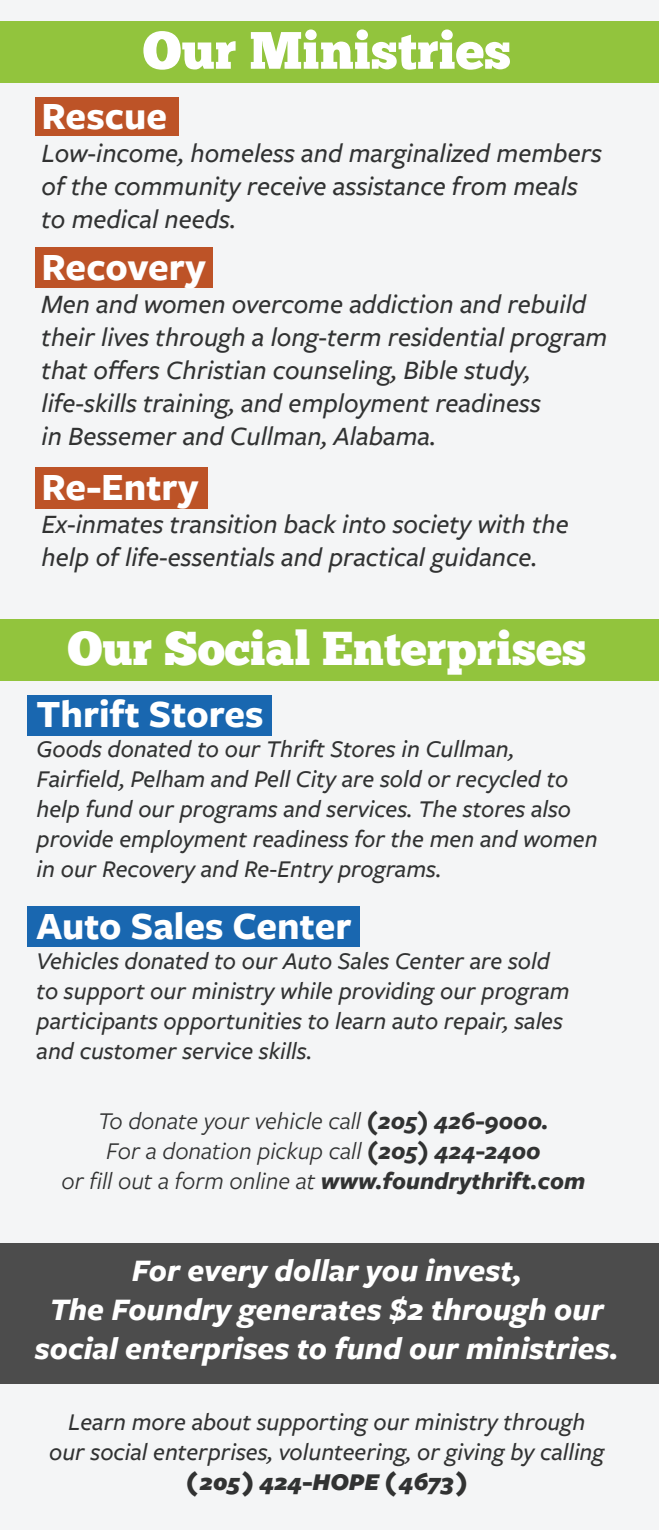
<style>
.page{position:relative;width:659px;height:1530px;background:#f4f5f6}
.page>*{position:absolute;margin:0;border:0;box-sizing:border-box;transform-origin:0 0}
.t1{font:52.5px "Chunk Five";color:#fff}
.t2{font:47.5px "Chunk Five";color:#fff}
.t3{font:700 40px "Freight Sans Pro";color:#fff}
.t4{font:italic 700 32.5px/39px "Freight Sans Pro";color:#fff;text-align:center}
.t5{font:italic 500 27.5px/33px "Freight Sans Pro";color:#313232}
.t6{font:italic 500 25px/30px "Freight Sans Pro";color:#313232}
.t7{font:italic 25px/30px "Freight Sans Pro";color:#313232;text-align:center}
.t8{font:italic 900 25px "Freight Sans Pro";color:#313232}
.s1{font-weight:700}
</style>
<div class="page">
<div style="left:0;top:21px;width:659px;height:61px;background:#92c43d"></div>
<div style="left:35px;top:97px;width:144px;height:39px;background:#bd5327"></div>
<div style="left:35px;top:247px;width:178px;height:41px;background:#bd5327"></div>
<div style="left:35px;top:467px;width:173px;height:42px;background:#bd5327"></div>
<div style="left:27px;top:695px;width:244px;height:41px;background:#1967b0"></div>
<div style="left:27px;top:906px;width:333px;height:41px;background:#1967b0"></div>
<div style="left:0;top:1243px;width:659px;height:140px;background:#4c4c4c"></div>
<div style="left:0;top:619px;width:659px;height:61px;background:#92c43d"></div>
<h1 class="t1" style="left:143px;top:19px;width:370px">Our Ministries</h1>
<h3 class="t3" style="left:42px;top:88px;width:127px">Rescue</h3>
<p class="t5" style="left:42px;top:135px;width:562px">Low-income, homeless and marginalized members of the community receive assistance from meals to medical needs.</p>
<h3 class="t3" style="left:42px;top:240px;width:166px">Recovery</h3>
<p class="t5" style="left:42px;top:287px;width:567px">Men and women overcome addiction and rebuild their lives through a long-term residential program that offers Christian counseling, Bible study, life-skills training, and employment readiness<br>in Bessemer and Cullman, Alabama.</p>
<h3 class="t3" style="left:42px;top:460px;width:158px">Re-Entry</h3>
<p class="t5" style="left:42px;top:507px;width:528px">Ex-inmates transition back into society with the help of life-essentials and practical guidance.</p>
<h2 class="t2" style="left:67px;top:621px;width:520px">Our Social Enterprises</h2>
<h3 class="t3" style="left:37px;top:687px;width:228px">Thrift Stores</h3>
<p class="t6" style="left:37px;top:733px;width:562px">Goods donated to our Thrift Stores in Cullman, Fairfield, Pelham and Pell City are sold or recycled to help fund our programs and services. The stores also provide employment readiness for the men and women in our Recovery and Re-Entry programs.</p>
<h3 class="t3" style="left:37px;top:899px;width:316px">Auto Sales Center</h3>
<p class="t6" style="left:37px;top:945px;width:534px">Vehicles donated to our Auto Sales Center are sold to support our ministry while providing our program participants opportunities to learn auto repair, sales and customer service skills.</p>
<p class="t7" style="left:62px;top:1105px;width:525px">To donate your vehicle call <span class="s1">(205) 426-9000.<br></span>For a donation pickup call <span class="s1">(205) 424-2400<br></span>or fill out a form online at <span class="s1">www.foundrythrift.com</span></p>
<h3 class="t4" style="left:35px;top:1250px;width:585px">For every dollar you invest,<br>The Foundry generates $2 through our social enterprises to fund our ministries.</h3>
<p class="t6" style="left:49px;top:1406px;width:557px;text-align:center">Learn more about supporting our ministry through our social enterprises, volunteering, or giving by calling</p>
<p class="t8" style="left:186px;top:1464px;width:283px">(205) 424-HOPE (4673)</p>
</div>
